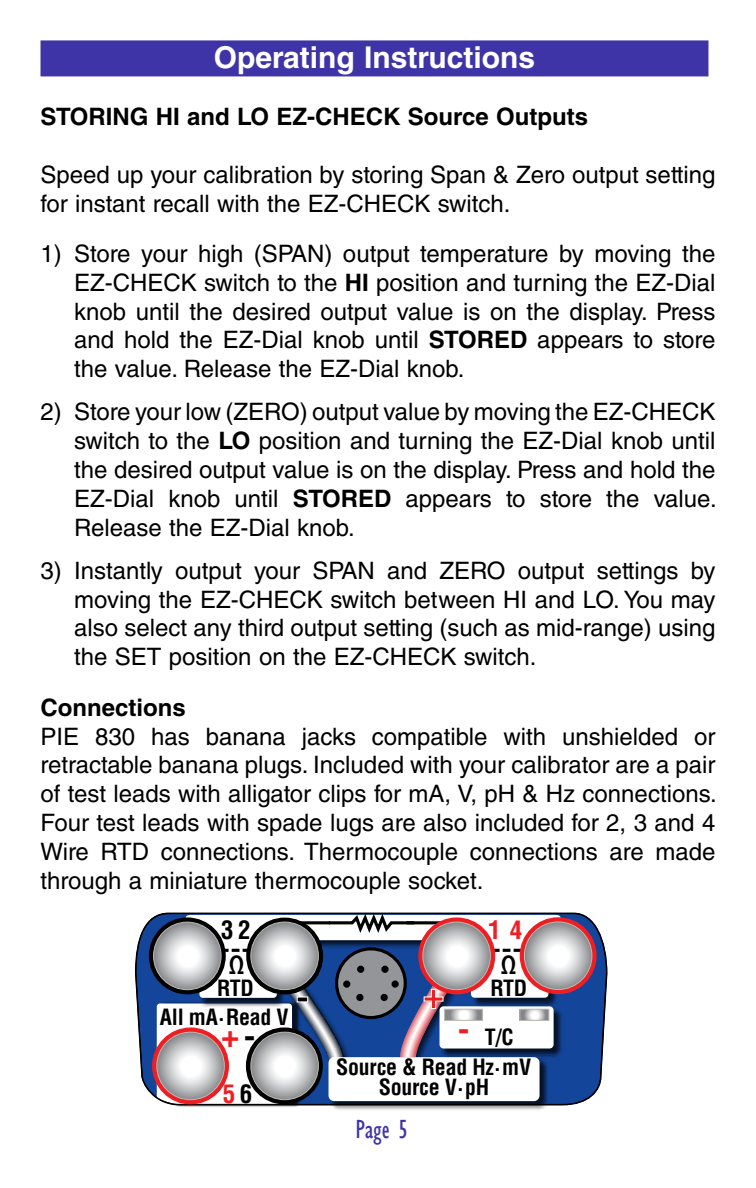
<style>
.page{position:relative;width:756px;height:1188px;background:#fff}
.page>*{position:absolute;margin:0;border:0;box-sizing:border-box;transform-origin:0 0}
.t1{font:700 37.5px "Helvetica LT Std";color:#000}
.t2{font:700 37.5px "Helvetica LT Std";color:#ed1f24}
.t3{font:700 31.2px "Helvetica LT Std";color:#ed1f24}
.t4{font:700 30px "Helvetica LT Std";color:#fff}
.t5{font:condensed 27px "Gill Sans";color:#3e34a8;scale:.95 1}
.t6{font:700 condensed 24.9px "Helvetica LT Std";color:#000}
.t7{font:700 condensed 24.9px "Helvetica LT Std";color:#ed1f24}
.t8{font:24px/28.8px "Helvetica LT Std";color:#000;text-align:justify}
.t9{font:700 24px "Helvetica LT Std";color:#000}
.t10{font:700 condensed 21.9px/19.5px "Helvetica LT Std";letter-spacing:-.01em;color:#000;text-align:center}
.s1{font-weight:700}
.s2{color:#000}
</style>
<div class="page">
<div style="left:40px;top:40px;width:668px;height:36px;background:#3e34a8"></div>
<svg style="left:135px;top:912px;width:473px;height:194px"></svg>
<img style="left:184px;top:913px;width:388px;height:96px">
<div style="left:471px;top:922px;width:77px;height:76px;background:#fff;border-radius:4px"></div>
<div style="left:199px;top:922px;width:78px;height:76px;background:#fff;border-radius:4px"></div>
<img style="left:326px;top:1055px;width:225px;height:55px">
<div style="left:329px;top:1057px;width:211px;height:44px;background:#fff;border-radius:6px"></div>
<div style="left:246px;top:918px;width:77px;height:77px;border:9px solid #000;border-radius:50%"></div>
<svg style="left:186px;top:912px;width:375px;height:28px"></svg>
<svg style="left:495px;top:949px;width:25px;height:3px"></svg>
<div style="left:149px;top:917px;width:77px;height:77px;border:9px solid #000;border-radius:50%"></div>
<svg style="left:220px;top:949px;width:30px;height:3px"></svg>
<hr style="left:292px;top:921px;width:38px;height:3px;background:#000">
<hr style="left:407px;top:921px;width:37px;height:3px;background:#000">
<div style="left:418px;top:917px;width:77px;height:77px;border:9px solid #ed1f24;border-radius:50%"></div>
<div style="left:520px;top:917px;width:77px;height:77px;border:9px solid #ed1f24;border-radius:50%"></div>
<div style="left:152px;top:1027px;width:77px;height:77px;border:9px solid #ed1f24;border-radius:50%"></div>
<svg style="left:524px;top:922px;width:68px;height:67px"></svg>
<div style="left:524px;top:922px;width:68px;height:68px;border:1px solid #bebbb4;border-radius:50%"></div>
<svg style="left:423px;top:922px;width:67px;height:68px"></svg>
<div style="left:422px;top:922px;width:69px;height:68px;border:1px solid #bebbb4;border-radius:50%"></div>
<svg style="left:251px;top:922px;width:67px;height:68px"></svg>
<div style="left:250px;top:922px;width:69px;height:68px;border:1px solid #bebbb4;border-radius:50%"></div>
<svg style="left:154px;top:922px;width:67px;height:68px"></svg>
<div style="left:153px;top:922px;width:68px;height:68px;border:1px solid #bebbb4;border-radius:50%"></div>
<svg style="left:521px;top:1011px;width:26px;height:8px"></svg>
<div style="left:519px;top:1009px;width:30px;height:12px;border:1px solid #bebbb4"></div>
<svg style="left:450px;top:1011px;width:31px;height:8px"></svg>
<div style="left:444px;top:1009px;width:39px;height:12px;border:1px solid #bebbb4"></div>
<div style="left:337px;top:949px;width:68px;height:69px;background:#939598;border-radius:50%"></div>
<div style="left:335px;top:947px;width:72px;height:72px;border:3px solid #000;border-radius:50%"></div>
<div style="left:381px;top:994px;width:7px;height:7px;border:3px solid #000;border-radius:50%"></div>
<div style="left:357px;top:966px;width:7px;height:7px;border:3px solid #000;border-radius:50%"></div>
<div style="left:381px;top:966px;width:8px;height:7px;border:3px solid #000;border-radius:50%"></div>
<svg style="left:157px;top:981px;width:192px;height:123px"></svg>
<div style="left:343px;top:981px;width:7px;height:7px;border:3px solid #000;border-radius:50%"></div>
<svg style="left:393px;top:979px;width:57px;height:78px"></svg>
<div style="left:392px;top:981px;width:7px;height:7px;border:3px solid #000;border-radius:50%"></div>
<div style="left:356px;top:994px;width:7px;height:7px;border:3px solid #000;border-radius:50%"></div>
<p class="t4" style="left:214px;top:39px;width:323px">Operating Instructions</p>
<p class="t9" style="left:40px;top:102px;width:549px">STORING HI and LO EZ-CHECK Source Outputs</p>
<p class="t8" style="left:40px;top:160px;width:676px">Speed up your calibration by storing Span &amp; Zero output setting for instant recall with the EZ-CHECK switch.</p>
<p class="t8" style="left:74px;top:239px;width:643px;text-indent:-34px">1) Store your high (SPAN) output temperature by moving the EZ-CHECK switch to the <span class="s1">HI</span> position and turning the EZ-Dial knob until the desired output value is on the display. Press and hold the EZ-Dial knob until <span class="s1">STORED</span> appears to store the value. Release the EZ-Dial knob.</p>
<p class="t8" style="left:74px;top:398px;width:644px;text-indent:-34px">2) Store your low (ZERO) output value by moving the EZ-CHECK switch to the <span class="s1">LO</span> position and turning the EZ-Dial knob until the desired output value is on the display. Press and hold the EZ-Dial knob until <span class="s1">STORED</span> appears to store the value.<br>Release the EZ-Dial knob.</p>
<p class="t8" style="left:74px;top:556px;width:643px;text-indent:-34px">3) Instantly output your SPAN and ZERO output settings by moving the EZ-CHECK switch between HI and LO. You may also select any third output setting (such as mid-range) using the SET position on the EZ-CHECK switch.</p>
<p class="t9" style="left:40px;top:693px;width:147px">Connections</p>
<p class="t8" style="left:40px;top:722px;width:678px">PIE 830 has banana jacks compatible with unshielded or retractable banana plugs. Included with your calibrator are a pair of test leads with alligator clips for mA, V, pH &amp; Hz connections.<br>Four test leads with spade lugs are also included for 2, 3 and 4<br>Wire RTD connections. Thermocouple connections are made through a miniature thermocouple socket.</p>
<p class="t6" style="left:221px;top:914px;width:31px">32</p>
<p class="t6" style="left:229px;top:949px;width:17px">Ω</p>
<p class="t10" style="left:217px;top:978px;width:38px">RTD</p>
<p class="t10" style="left:160px;top:1007px;width:130px">All mA∙Read V</p>
<h2 class="t3" style="left:221px;top:1017px;width:35px">+<span class="s2">-</span></h2>
<p class="t7" style="left:223px;top:1078px;width:31px">5<span class="s2">6</span></p>
<p class="t7" style="left:488px;top:914px;width:35px">1 4</p>
<h1 class="t1" style="left:296px;top:974px;width:14px">-</h1>
<h1 class="t2" style="left:423px;top:972px;width:23px">+</h1>
<h2 class="t3" style="left:458px;top:1010px;width:12px">-</h2>
<p class="t6" style="left:501px;top:949px;width:17px">Ω</p>
<p class="t10" style="left:490px;top:978px;width:38px">RTD</p>
<p class="t10" style="left:485px;top:1028px;width:30px">T/C</p>
<p class="t10" style="left:336px;top:1058px;width:196px">Source &amp; Read Hz∙mV<br>Source V∙pH</p>
<p class="t5" style="left:355px;top:1113px;width:56px">Page 5</p>
</div>
